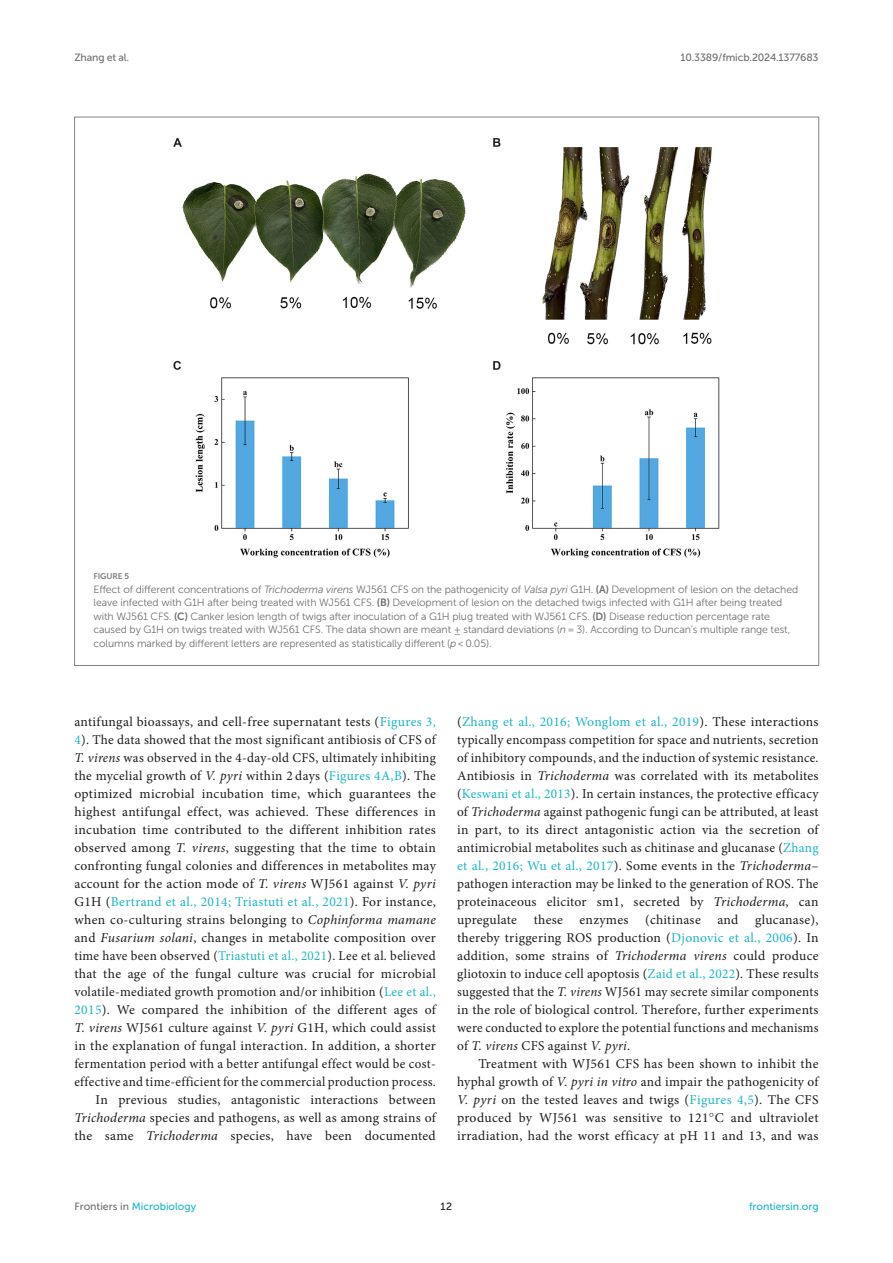
<style>
.page{position:relative;width:893px;height:1263px;background:#fff}
.page>*{position:absolute;margin:0;border:0;box-sizing:border-box;transform-origin:0 0}
.TEXT{font:13.5px/18px "Minion Pro";letter-spacing:.02em;color:#1b1c1b;text-align:justify}
.FIG_LEG{font:10.5px/13.5px "Museo Sans 300";letter-spacing:-.01em;color:#706f70}
.t1{font:10.5px "Museo Sans 500";color:#1db5c3}
.t2{font:10.5px "Museo Sans 500";letter-spacing:-.015em;color:#706f70}
.t3{font:10.5px "Museo Sans 500";color:#1b1c1b}
.FIG_HD{font:8.25px "Museo Sans 700";letter-spacing:-.01em;color:#7e7f7f}
.s1{font-style:italic}
.s2{font-family:"Museo Sans 700"}
.s3{color:#1db5c3}
.s4{font-family:"STIX"}
.s5{color:#706f70}
</style>
<div class="page">
<img style="left:173px;top:138px;width:547px;height:420px">
<p class="t2" style="left:74px;top:51px;width:56px">Zhang et al.</p>
<p class="t2" style="left:680px;top:51px;width:140px">10.3389/fmicb.2024.1377683</p>
<p class="FIG_HD" style="left:94px;top:572px;width:37px">FIGURE 5</p>
<p class="FIG_LEG" style="left:94px;top:582px;width:706px">Effect of different concentrations of <span class="s1">Trichoderma virens</span> WJ561 CFS on the pathogenicity of <span class="s1">Valsa pyri</span> G1H. <span class="s2">(A)</span> Development of lesion on the detached leave infected with G1H after being treated with WJ561 CFS. <span class="s2">(B)</span> Development of lesion on the detached twigs infected with G1H after being treated with WJ561 CFS. <span class="s2">(C)</span> Canker lesion length of twigs after inoculation of a G1H plug treated with WJ561 CFS. <span class="s2">(D)</span> Disease reduction percentage rate caused by G1H on twigs treated with WJ561 CFS. The data shown are meant ± standard deviations (<span class="s1">n</span> = 3). According to Duncan’s multiple range test, columns marked by different letters are represented as statistically different (<span class="s1">p</span> &lt; 0.05).</p>
<p class="TEXT" style="left:74px;top:713px;width:363px">antifungal bioassays, and cell-free supernatant tests (<span class="s3">Figures 3, 4</span>). The data showed that the most significant antibiosis of CFS of <span class="s1">T. virens</span> was observed in the 4-day-old CFS, ultimately inhibiting the mycelial growth of <span class="s1">V. pyri</span> within 2 days (<span class="s3">Figures 4A,B</span>). The optimized microbial incubation time, which guarantees the highest antifungal effect, was achieved. These differences in incubation time contributed to the different inhibition rates observed among <span class="s1">T. virens</span>, suggesting that the time to obtain confronting fungal colonies and differences in metabolites may account for the action mode of <span class="s1">T. virens</span> WJ561 against <span class="s1">V. pyri </span>G1H (<span class="s3">Bertrand et al., 2014; Triastuti et al., 2021</span>). For instance, when co-culturing strains belonging to <span class="s1">Cophinforma mamane </span>and <span class="s1">Fusarium solani</span>, changes in metabolite composition over time have been observed (<span class="s3">Triastuti et al., 2021</span>). Lee et al. believed that the age of the fungal culture was crucial for microbial volatile-mediated growth promotion and/or inhibition (<span class="s3">Lee et al., 2015</span>). We compared the inhibition of the different ages of <span class="s1">T. virens</span> WJ561 culture against <span class="s1">V. pyri</span> G1H, which could assist in the explanation of fungal interaction. In addition, a shorter fermentation period with a better antifungal effect would be cost&shy;effective and time-efficient for the commercial production process.</p>
<p class="TEXT" style="left:74px;top:1091px;width:363px;text-indent:21px">In previous studies, antagonistic interactions between <span class="s1">Trichoderma</span> species and pathogens, as well as among strains of the same <span class="s1">Trichoderma</span> species, have been documented</p>
<p class="TEXT" style="left:457px;top:713px;width:363px">(<span class="s3">Zhang et al., 2016; Wonglom et al., 2019</span>). These interactions typically encompass competition for space and nutrients, secretion of inhibitory compounds, and the induction of systemic resistance.<br>Antibiosis in <span class="s1">Trichoderma</span> was correlated with its metabolites (<span class="s3">Keswani et al., 2013</span>). In certain instances, the protective efficacy of <span class="s1">Trichoderma</span> against pathogenic fungi can be attributed, at least in part, to its direct antagonistic action via the secretion of antimicrobial metabolites such as chitinase and glucanase (<span class="s3">Zhang et al., 2016; Wu et al., 2017</span>). Some events in the <span class="s1">Trichoderma</span>– pathogen interaction may be linked to the generation of ROS. The proteinaceous elicitor sm1, secreted by <span class="s1">Trichoderma</span>, can upregulate these enzymes (chitinase and glucanase), thereby triggering ROS production (<span class="s3">Djonovic et al., 2006</span>). In addition, some strains of <span class="s1">Trichoderma virens</span> could produce gliotoxin to induce cell apoptosis (<span class="s3">Zaid et al., 2022</span>). These results suggested that the <span class="s1">T. virens</span> WJ561 may secrete similar components in the role of biological control. Therefore, further experiments were conducted to explore the potential functions and mechanisms of <span class="s1">T. virens</span> CFS against <span class="s1">V. pyri</span>.</p>
<p class="TEXT" style="left:457px;top:1055px;width:363px;text-indent:21px">Treatment with WJ561 CFS has been shown to inhibit the hyphal growth of <span class="s1">V. pyri in vitro</span> and impair the pathogenicity of <span class="s1">V. pyri</span> on the tested leaves and twigs (<span class="s3">Figures 4,5</span>). The CFS produced by WJ561 was sensitive to 121<span class="s4">°</span>C and ultraviolet irradiation, had the worst efficacy at pH 11 and 13, and was</p>
<p class="t1" style="left:74px;top:1200px;width:123px"><span class="s5">Frontiers in</span> Microbiology</p>
<p class="t3" style="left:441px;top:1200px;width:13px">12</p>
<p class="t1" style="left:749px;top:1200px;width:71px">frontiersin.org</p>
</div>
